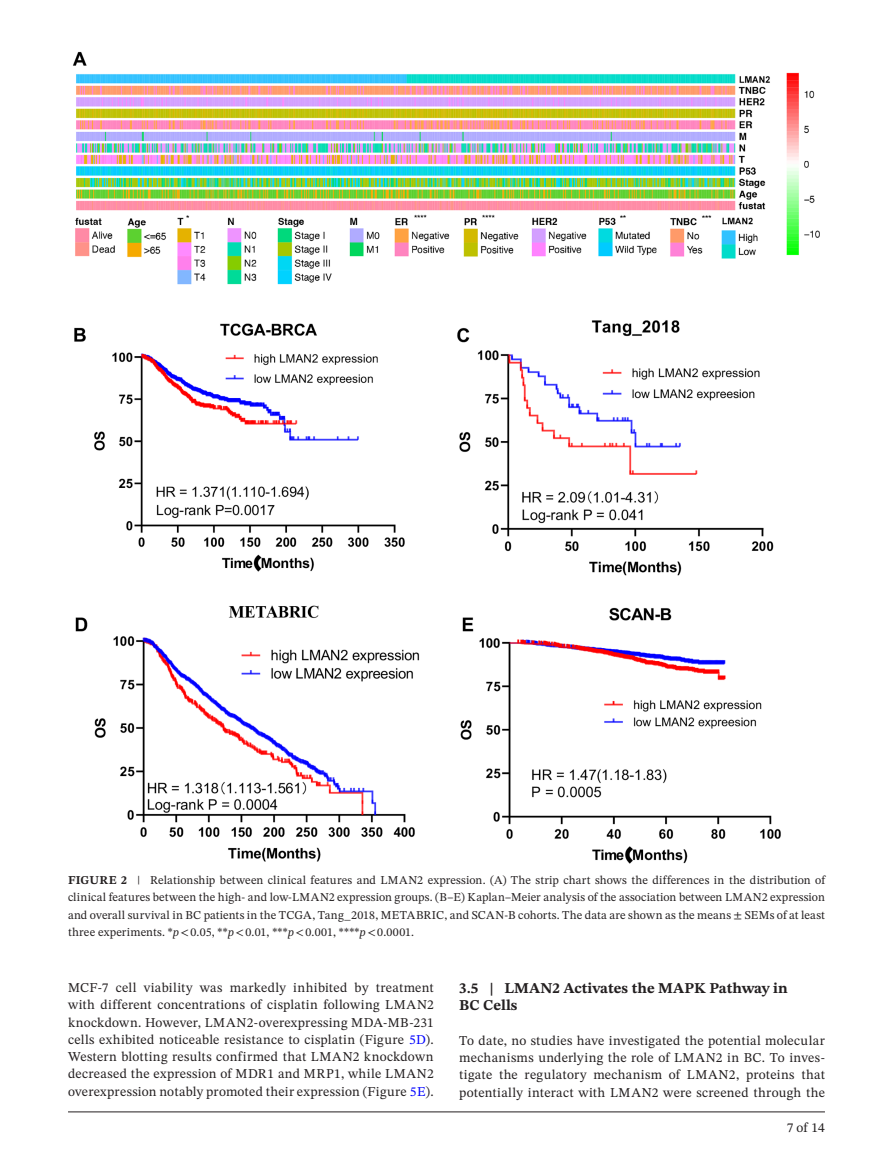
<style>
.page{position:relative;width:893px;height:1174px;background:#fff}
.page>*{position:absolute;margin:0;border:0;box-sizing:border-box;transform-origin:0 0}
.t1{font:700 15px/17.2px "STIX Two Text";color:#231f20}
.t2{font:13.5px/17.2px "STIX Two Text";letter-spacing:.02em;color:#231f20;text-align:justify}
.t3{font:12px/17.2px "STIX Two Text";letter-spacing:.015em;color:#231f20;text-align:justify}
.s1{font-weight:700}
.s2{font-style:italic}
.s3{color:#00f}
</style>
<div class="page">
<hr style="left:68px;top:1111px;width:757px;height:1px;background:#231f20">
<img style="left:73px;top:51px;width:747px;height:813px">
<p class="t3" style="left:68px;top:871px;width:758px"><span class="s1">FIGURE 2</span> | Relationship between clinical features and LMAN2 expression. (A) The strip chart shows the differences in the distribution of clinical features between the high- and low-LMAN2 expression groups. (B–E) Kaplan–Meier analysis of the association between LMAN2 expression and overall survival in BC patients in the TCGA, Tang_2018, METABRIC, and SCAN-B cohorts. The data are shown as the means ± SEMs of at least three experiments. *<span class="s2">p</span>&lt;0.05, **<span class="s2">p</span>&lt;0.01, ***<span class="s2">p</span>&lt;0.001, ****<span class="s2">p</span>&lt;0.0001.</p>
<p class="t2" style="left:68px;top:979px;width:367px">MCF-7 cell viability was markedly inhibited by treatment with different concentrations of cisplatin following LMAN2 knockdown. However, LMAN2-overexpressing MDA-MB-231 cells exhibited noticeable resistance to cisplatin (Figure <span class="s3">5D</span>).<br>Western blotting results confirmed that LMAN2 knockdown decreased the expression of MDR1 and MRP1, while LMAN2 overexpression notably promoted their expression (Figure <span class="s3">5E</span>).</p>
<p class="t1" style="left:459px;top:979px;width:330px">3.5 | LMAN2 Activates the MAPK Pathway in<br>BC Cells</p>
<p class="t2" style="left:459px;top:1031px;width:367px">To date, no studies have investigated the potential molecular mechanisms underlying the role of LMAN2 in BC. To inves&shy;tigate the regulatory mechanism of LMAN2, proteins that potentially interact with LMAN2 were screened through the</p>
<p class="t2" style="left:787px;top:1119px;width:40px">7 of 14</p>
</div>
